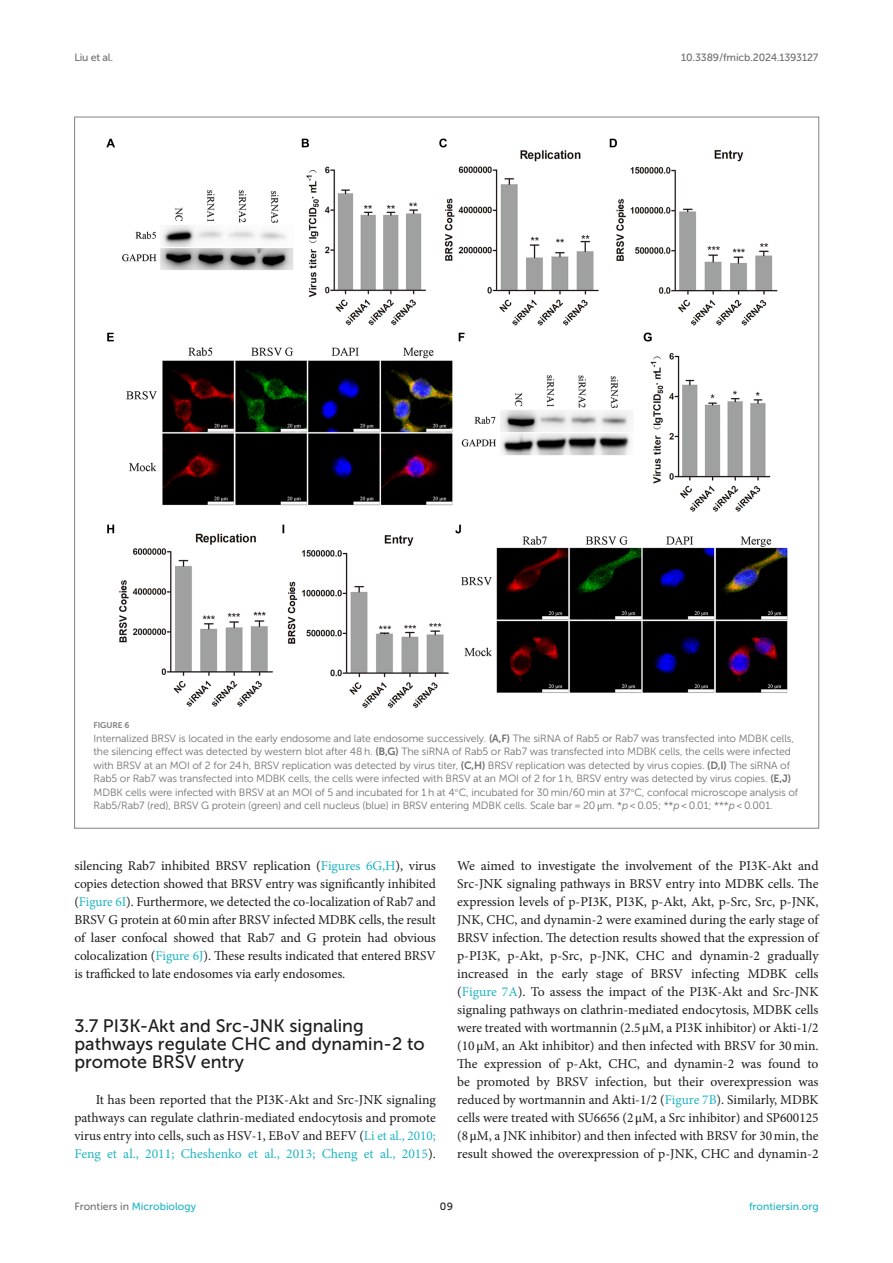
<style>
.page{position:relative;width:893px;height:1263px;background:#fff}
.page>*{position:absolute;margin:0;border:0;box-sizing:border-box;transform-origin:0 0}
.HEAD_2{font:18px/18px "Museo Sans 500";color:#1b1c1b}
.TEXT_FLUSH{font:13.5px/18px "Minion Pro";letter-spacing:-.005em;color:#1b1c1b;text-align:justify}
.FIG_LEG{font:10.5px/13.5px "Museo Sans 300";letter-spacing:-.01em;color:#706f70}
.t1{font:10.5px "Museo Sans 500";color:#1db5c3}
.t2{font:10.5px "Museo Sans 500";letter-spacing:-.015em;color:#706f70}
.t3{font:10.5px "Museo Sans 500";color:#1b1c1b}
.FIG_HD{font:8.25px "Museo Sans 700";letter-spacing:-.01em;color:#7e7f7f}
.s1{font-family:"Museo Sans 700"}
.s2{font-family:"STIX"}
.s3{font-family:"STIX General"}
.s4{font-style:italic}
.s5{color:#1db5c3}
.s6{color:#706f70}
</style>
<div class="page">
<img style="left:106px;top:138px;width:682px;height:570px">
<p class="t2" style="left:74px;top:51px;width:40px">Liu et al.</p>
<p class="t2" style="left:681px;top:51px;width:139px">10.3389/fmicb.2024.1393127</p>
<p class="FIG_HD" style="left:94px;top:721px;width:37px">FIGURE 6</p>
<p class="FIG_LEG" style="left:94px;top:731px;width:706px">Internalized BRSV is located in the early endosome and late endosome successively. <span class="s1">(A,F)</span> The siRNA of Rab5 or Rab7 was transfected into MDBK cells, the silencing effect was detected by western blot after 48 h. <span class="s1">(B,G)</span> The siRNA of Rab5 or Rab7 was transfected into MDBK cells, the cells were infected with BRSV at an MOI of 2 for 24 h, BRSV replication was detected by virus titer, <span class="s1">(C,H)</span> BRSV replication was detected by virus copies. <span class="s1">(D,I)</span> The siRNA of Rab5 or Rab7 was transfected into MDBK cells, the cells were infected with BRSV at an MOI of 2 for 1 h, BRSV entry was detected by virus copies. <span class="s1">(E,J)<br></span>MDBK cells were infected with BRSV at an MOI of 5 and incubated for 1 h at 4<span class="s2">°</span>C, incubated for 30 min/60 min at 37<span class="s2">°</span>C, confocal microscope analysis of Rab5/Rab7 (red), BRSV G protein (green) and cell nucleus (blue) in BRSV entering MDBK cells. Scale bar = 20 <span class="s3">μ</span>m. *<span class="s4">p</span> &lt; 0.05; **<span class="s4">p</span> &lt; 0.01; ***<span class="s4">p</span> &lt; 0.001.</p>
<p class="TEXT_FLUSH" style="left:74px;top:857px;width:363px">silencing Rab7 inhibited BRSV replication (<span class="s5">Figures 6G,H</span>), virus copies detection showed that BRSV entry was significantly inhibited (<span class="s5">Figure 6I</span>). Furthermore, we detected the co-localization of Rab7 and BRSV G protein at 60min after BRSV infected MDBK cells, the result of laser confocal showed that Rab7 and G protein had obvious colocalization (<span class="s5">Figure 6J</span>). These results indicated that entered BRSV is trafficked to late endosomes via early endosomes.</p>
<p class="HEAD_2" style="left:74px;top:1017px;width:352px">3.7 PI3K-Akt and Src-JNK signaling pathways regulate CHC and dynamin-2 to promote BRSV entry</p>
<p class="TEXT_FLUSH" style="left:74px;top:1091px;width:363px;text-indent:21px">It has been reported that the PI3K-Akt and Src-JNK signaling pathways can regulate clathrin-mediated endocytosis and promote virus entry into cells, such as HSV-1, EBoV and BEFV (<span class="s5">Li et al., 2010; Feng et al., 2011; Cheshenko et al., 2013; Cheng et al., 2015</span>).</p>
<p class="TEXT_FLUSH" style="left:457px;top:857px;width:363px">We aimed to investigate the involvement of the PI3K-Akt and Src-JNK signaling pathways in BRSV entry into MDBK cells. The expression levels of p-PI3K, PI3K, p-Akt, Akt, p-Src, Src, p-JNK, JNK, CHC, and dynamin-2 were examined during the early stage of BRSV infection. The detection results showed that the expression of p-PI3K, p-Akt, p-Src, p-JNK, CHC and dynamin-2 gradually increased in the early stage of BRSV infecting MDBK cells (<span class="s5">Figure 7A</span>). To assess the impact of the PI3K-Akt and Src-JNK signaling pathways on clathrin-mediated endocytosis, MDBK cells were treated with wortmannin (2.5<span class="s3">μ</span>M, a PI3K inhibitor) or Akti-1/2 (10<span class="s3">μ</span>M, an Akt inhibitor) and then infected with BRSV for 30min.<br>The expression of p-Akt, CHC, and dynamin-2 was found to be promoted by BRSV infection, but their overexpression was reduced by wortmannin and Akti-1/2 (<span class="s5">Figure 7B</span>). Similarly, MDBK cells were treated with SU6656 (2<span class="s3">μ</span>M, a Src inhibitor) and SP600125 (8<span class="s3">μ</span>M, a JNK inhibitor) and then infected with BRSV for 30min, the result showed the overexpression of p-JNK, CHC and dynamin-2</p>
<p class="t1" style="left:74px;top:1200px;width:123px"><span class="s6">Frontiers in</span> Microbiology</p>
<p class="t3" style="left:440px;top:1200px;width:15px">09</p>
<p class="t1" style="left:749px;top:1200px;width:71px">frontiersin.org</p>
</div>
